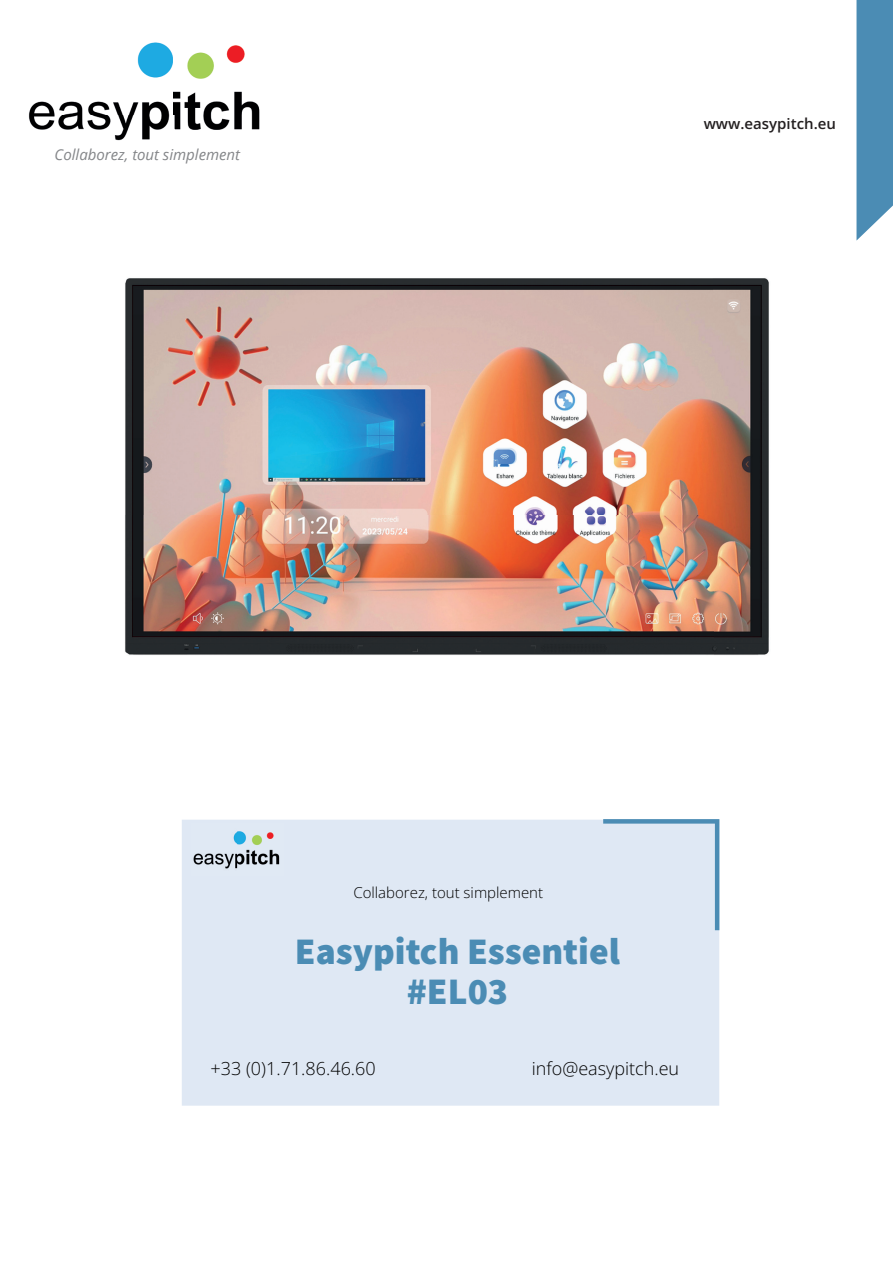
<style>
.page{position:relative;width:893px;height:1263px;background:#fff}
.page>*{position:absolute;margin:0;border:0;box-sizing:border-box;transform-origin:0 0}
.t1{font:900 37.5px/40.5px "Source Sans Pro";color:#4b8cb4;text-align:center}
.t2{font:300 18px "Open Sans";color:#000}
.t3{font:300 15px "Open Sans";color:#000}
.t4{font:italic 15px "Open Sans";color:#848689}
.t5{font:600 15px "Open Sans";color:#231f20}
</style>
<div class="page">
<div style="left:182px;top:820px;width:537px;height:286px;background:#dfe8f4"></div>
<svg style="left:603px;top:819px;width:116px;height:111px;background:#d4e1ef"></svg>
<svg style="left:856px;top:0;width:37px;height:241px;background:#5a96ba"></svg>
<img style="left:125px;top:278px;width:644px;height:377px">
<img style="left:192px;top:824px;width:92px;height:52px">
<img style="left:29px;top:42px;width:231px;height:99px">
<p class="t4" style="left:55px;top:145px;width:187px">Collaborez, tout simplement</p>
<p class="t5" style="left:704px;top:113px;width:134px">www.easypitch.eu</p>
<p class="t3" style="left:353px;top:883px;width:191px">Collaborez, tout simplement</p>
<h1 class="t1" style="left:295px;top:930px;width:327px">Easypitch Essentiel #EL03</h1>
<p class="t2" style="left:211px;top:1056px;width:167px">+33 (0)1.71.86.46.60</p>
<p class="t2" style="left:532px;top:1056px;width:149px">info@easypitch.eu</p>
</div>
